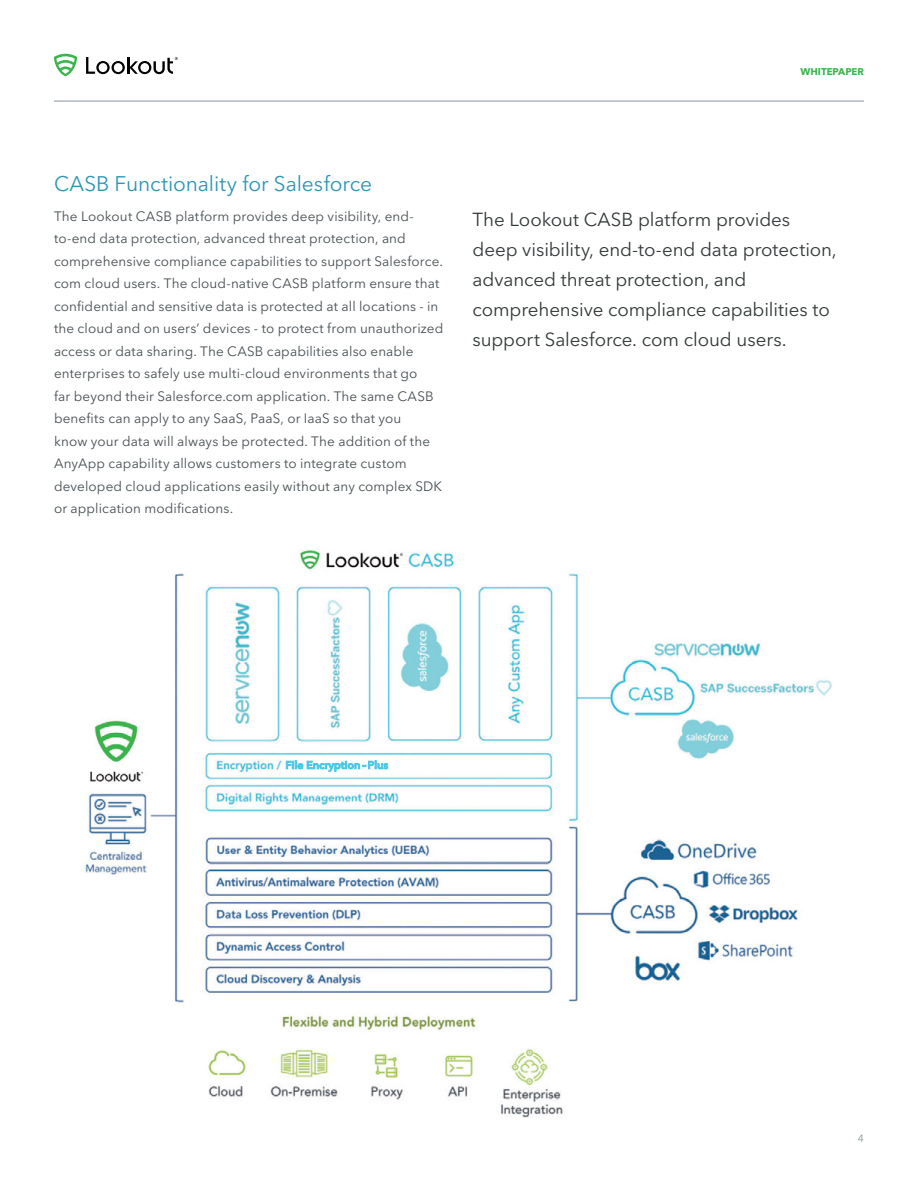
<style>
.page{position:relative;width:918px;height:1188px;background:#fff}
.page>*{position:absolute;margin:0;border:0;box-sizing:border-box;transform-origin:0 0}
.t1{font:21px "Avenir Next LT Pro";letter-spacing:-.005em;color:#2d95b4}
.t2{font:18.75px/30px "Avenir Next LT Pro";letter-spacing:-.005em;color:#323839}
.t3{font:13.5px/22.5px "Avenir Next LT Pro";letter-spacing:.01em;color:#464e52}
.t4{font:10.5px "Avenir Next LT Pro";color:#88969c}
.t5{font:700 9.75px "Avenir Next LT Pro";color:#39b54a}
</style>
<div class="page">
<hr style="left:54px;top:101px;width:810px;height:1px;background:#88969c">
<svg style="left:54px;top:54px;width:23px;height:22px"></svg>
<svg style="left:86px;top:57px;width:92px;height:17px"></svg>
<img style="left:84px;top:549px;width:748px;height:569px">
<div style="left:284px;top:757px;width:105px;height:18px;background:#fff"></div>
<svg style="left:286px;top:761px;width:102px;height:11px"></svg>
<p class="t5" style="left:800px;top:65px;width:65px">WHITEPAPER</p>
<h1 class="t1" style="left:54px;top:172px;width:320px">CASB Functionality for Salesforce</h1>
<p class="t3" style="left:54px;top:205px;width:391px">The Lookout CASB platform provides deep visibility, end&shy;to-end data protection, advanced threat protection, and comprehensive compliance capabilities to support Salesforce. com cloud users. The cloud-native CASB platform ensure that confidential and sensitive data is protected at all locations - in the cloud and on users’ devices - to protect from unauthorized access or data sharing. The CASB capabilities also enable enterprises to safely use multi-cloud environments that go<br>far beyond their Salesforce.com application. The same CASB benefits can apply to any SaaS, PaaS, or IaaS so that you<br>know your data will always be protected. The addition of the AnyApp capability allows customers to integrate custom developed cloud applications easily without any complex SDK or application modifications.</p>
<h2 class="t2" style="left:472px;top:204px;width:366px">The Lookout CASB platform provides deep visibility, end-to-end data protection, advanced threat protection, and comprehensive compliance capabilities to support Salesforce. com cloud users.</h2>
<p class="t4" style="left:858px;top:1132px;width:8px">4</p>
</div>
